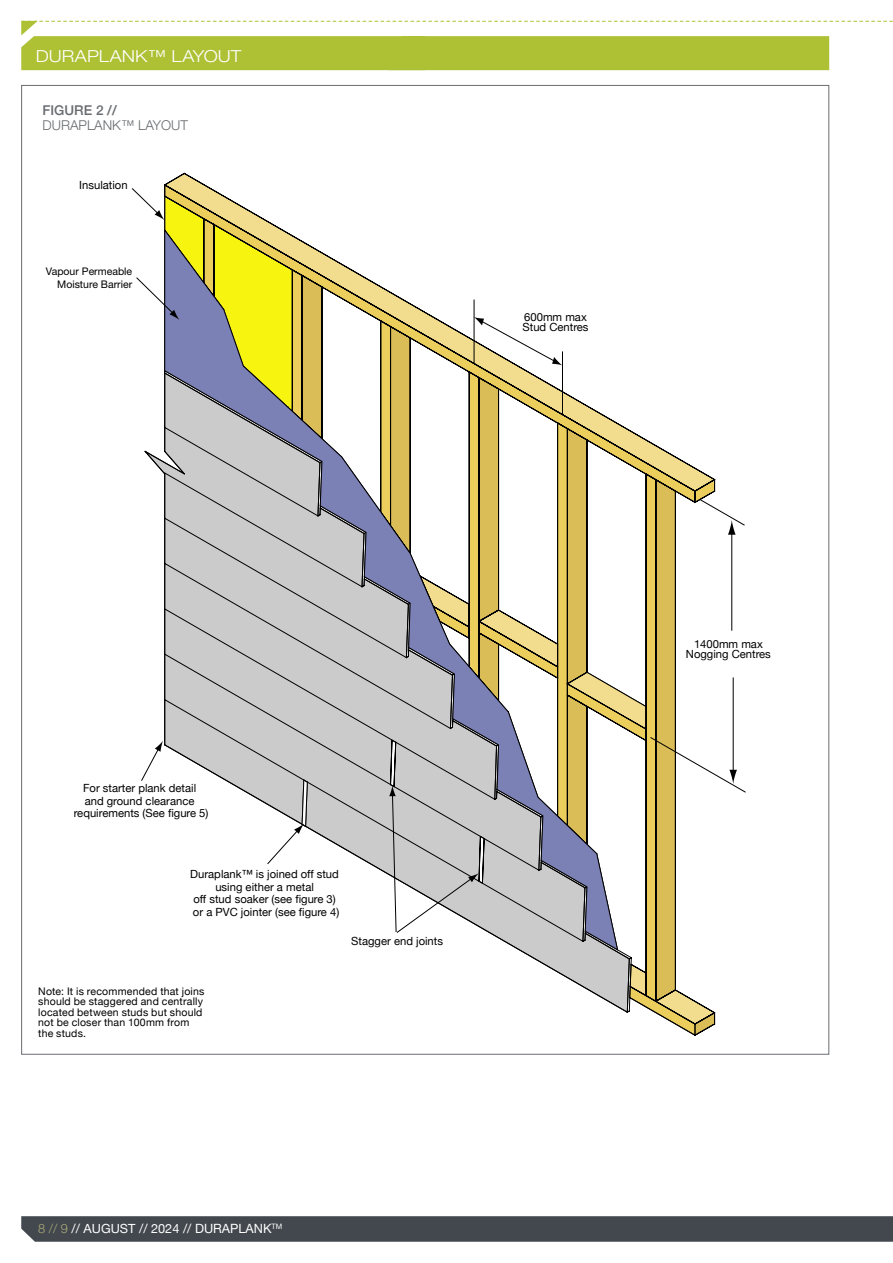
<style>
.page{position:relative;width:893px;height:1263px;background:#fff}
.page>*{position:absolute;margin:0;border:0;box-sizing:border-box;transform-origin:0 0}
.t1{font:300 16.5px "Helvetica Neue";color:#fff;scale:1.15 1}
.t2{font:300 13.5px "Helvetica Neue";color:#696c70}
.t3{font:500 13.5px "Helvetica Neue";color:#696c70}
.t4{font:12.75px "Helvetica Neue";color:#fff}
.t5{font:11.25px/12.8px "Helvetica Neue";color:#000;text-align:center}
.t6{font:10.5px/10.5px "Helvetica Neue";letter-spacing:.02em;color:#000}
.t7{font:10.5px/12.6px "Helvetica Neue LT Std";color:#000;text-align:right}
.s1{font-weight:300;color:#b1ad7c}
.s2{font-style:inherit}
</style>
<div class="page">
<svg style="left:21px;top:1216px;width:872px;height:26px;background:#464c51"></svg>
<svg style="left:144px;top:252px;width:331px;height:619px"></svg>
<svg style="left:141px;top:741px;width:22px;height:40px"></svg>
<svg style="left:267px;top:780px;width:40px;height:85px"></svg>
<svg style="left:381px;top:317px;width:365px;height:718px"></svg>
<svg style="left:131px;top:187px;width:191px;height:252px"></svg>
<div style="left:682px;top:637px;width:93px;height:27px;background:#fff"></div>
<div style="left:514px;top:310px;width:83px;height:26px;background:#fff"></div>
<svg style="left:21px;top:21px;width:872px;height:49px"></svg>
<h1 class="t1" style="left:36px;top:42px;width:180px">DURAPLANK™ LAYOUT</h1>
<p class="t3" style="left:43px;top:99px;width:76px">FIGURE 2 //</p>
<p class="t2" style="left:43px;top:114px;width:147px">DURAPLANK™ LAYOUT</p>
<p class="t5" style="left:79px;top:179px;width:50px">Insulation</p>
<p class="t7" style="left:46px;top:265px;width:88px">Vapour Permeable<br>Moisture Barrier</p>
<p class="t5" style="left:522px;top:312px;width:68px;line-height:10.5px;text-align:left">600mm max<br>Stud Centres</p>
<p class="t5" style="left:523px;top:314px;width:68px;line-height:11.6px;text-align:left">600 mm max<br>Stud Centres</p>
<p class="t5" style="left:74px;top:782px;width:136px">For starter plank detail and ground clearance requirements (See figure 5)</p>
<p class="t5" style="left:190px;top:868px;width:150px">Duraplank™ is joined off stud using either a metal<br>off stud soaker (see figure 3) or a PVC jointer (see figure 4)</p>
<p class="t5" style="left:351px;top:935px;width:93px">Stagger end joints</p>
<p class="t6" style="left:38px;top:986px;width:168px">Note: It is recommended that joins should be staggered and centrally located between studs but should not be closer than 100mm from the studs.</p>
<p class="t4" style="left:38px;top:1220px;width:246px"><span class="s1">8 // 9</span> // <span class="s2">AUGUST</span> // 202<span class="s2">4</span> // DURAPLANK<sup>TM</sup></p>
<p class="t5" style="left:688px;top:636px;width:87px">1400 mm max<br>Nogging Centres</p>
<p class="t5" style="left:686px;top:639px;width:87px;line-height:10.5px">1400mm max<br>Nogging Centres</p>
</div>
